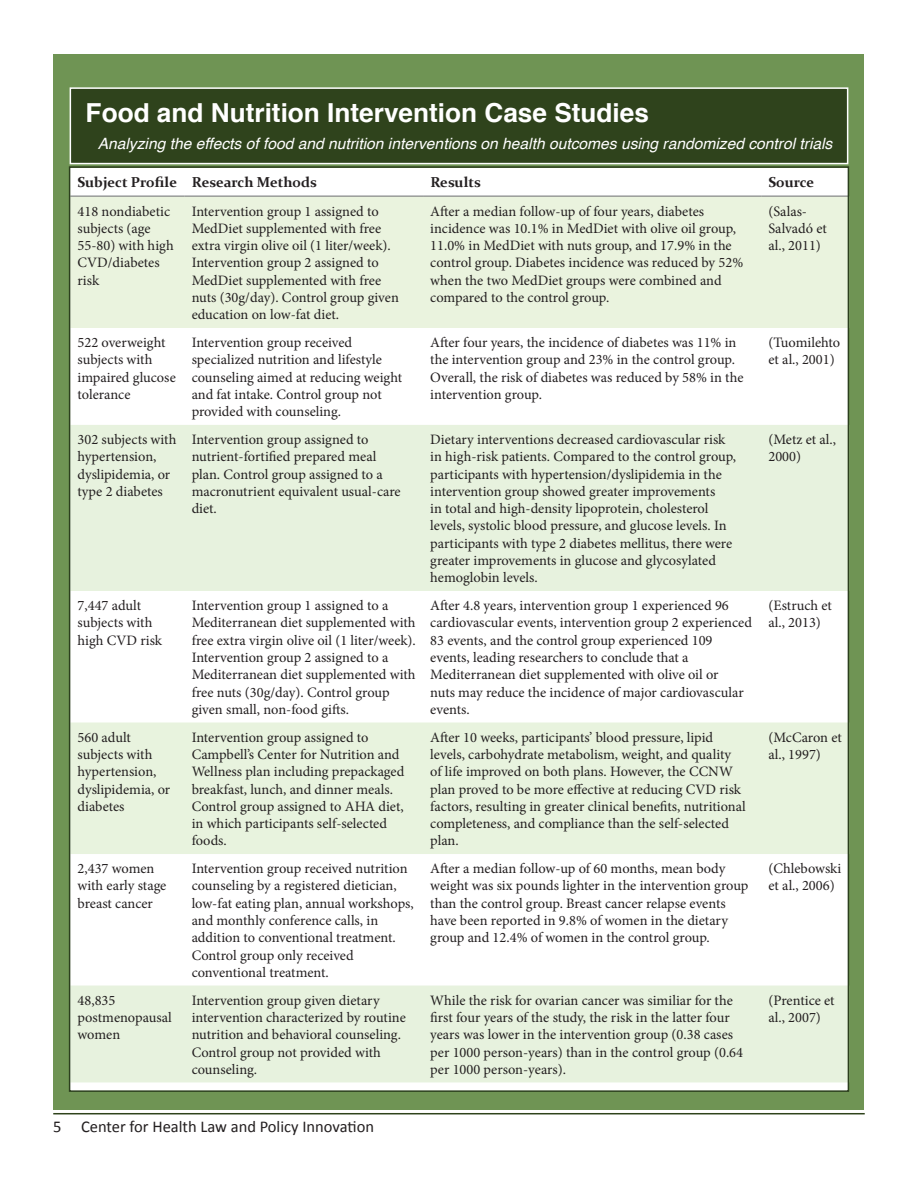
<style>
.page{position:relative;width:918px;height:1188px;background:#fff}
.page>*{position:absolute;margin:0;border:0;box-sizing:border-box;transform-origin:0 0}
.t1{font:700 26.25px "Helvetica";color:#fff}
.t2{font:16.5px "Calibri";color:#231f20}
.t3{font:italic 15.6px "Helvetica";color:#fff}
.t4{font:14.4px/17.2px "Minion Pro";color:#231f20}
.t5{font:700 14.4px "Constantia";color:#231f20}
</style>
<div class="page">
<hr style="left:53px;top:1113px;width:812px;height:1px;background:#2f431c">
<div style="left:53px;top:54px;width:811px;height:1056px;background:#6f9454"></div>
<div style="left:70px;top:88px;width:778px;height:76px;background:#2f431c"></div>
<div style="left:70px;top:87px;width:778px;height:77px;border:2px solid #fff"></div>
<div style="left:70px;top:168px;width:778px;height:922px;background:#fff"></div>
<div style="left:72px;top:197px;width:774px;height:131px;background:#eaf3de"></div>
<div style="left:72px;top:425px;width:774px;height:166px;background:#e7f2de"></div>
<div style="left:72px;top:723px;width:774px;height:131px;background:#e8f3de"></div>
<div style="left:72px;top:986px;width:774px;height:96px;background:#e7f2de"></div>
<hr style="left:70px;top:196px;width:114px;height:1px;background:#6c6d70">
<hr style="left:184px;top:196px;width:239px;height:1px;background:#6c6d70">
<hr style="left:423px;top:196px;width:338px;height:1px;background:#6c6d70">
<hr style="left:761px;top:196px;width:88px;height:1px;background:#6c6d70">
<h1 class="t1" style="left:86px;top:92px;width:565px">Food and Nutrition Intervention Case Studies</h1>
<p class="t3" style="left:98px;top:131px;width:736px">Analyzing the effects of food and nutrition interventions on health outcomes using randomized control trials</p>
<p class="t5" style="left:78px;top:173px;width:241px">Subject Profile Research Methods</p>
<p class="t5" style="left:430px;top:173px;width:52px">Results</p>
<p class="t5" style="left:769px;top:173px;width:47px">Source</p>
<p class="t4" style="left:78px;top:202px;width:98px">418 nondiabetic subjects (age<br>55-80) with high<br>CVD/diabetes risk</p>
<p class="t4" style="left:192px;top:202px;width:209px">Intervention group 1 assigned to MedDiet supplemented with free extra virgin olive oil (1 liter/week).<br>Intervention group 2 assigned to MedDiet supplemented with free nuts (30g/day). Control group given education on low-fat diet.</p>
<p class="t4" style="left:430px;top:202px;width:314px">After a median follow-up of four years, diabetes incidence was 10.1% in MedDiet with olive oil group, 11.0% in MedDiet with nuts group, and 17.9% in the control group. Diabetes incidence was reduced by 52% when the two MedDiet groups were combined and compared to the control group.</p>
<p class="t4" style="left:768px;top:202px;width:60px">(Salas-<br>Salvadó et al., 2011)</p>
<p class="t4" style="left:78px;top:334px;width:100px">522 overweight subjects with impaired glucose tolerance</p>
<p class="t4" style="left:192px;top:334px;width:212px">Intervention group received specialized nutrition and lifestyle counseling aimed at reducing weight and fat intake. Control group not provided with counseling.</p>
<p class="t4" style="left:430px;top:334px;width:315px">After four years, the incidence of diabetes was 11% in the intervention group and 23% in the control group.<br>Overall, the risk of diabetes was reduced by 58% in the intervention group.</p>
<p class="t4" style="left:768px;top:334px;width:73px">(Tuomilehto et al., 2001)</p>
<p class="t4" style="left:78px;top:431px;width:100px">302 subjects with hypertension, dyslipidemia, or type 2 diabetes</p>
<p class="t4" style="left:192px;top:431px;width:210px">Intervention group assigned to nutrient-fortified prepared meal plan. Control group assigned to a macronutrient equivalent usual-care diet.</p>
<p class="t4" style="left:430px;top:431px;width:307px">Dietary interventions decreased cardiovascular risk in high-risk patients. Compared to the control group, participants with hypertension/dyslipidemia in the intervention group showed greater improvements<br>in total and high-density lipoprotein, cholesterol levels, systolic blood pressure, and glucose levels. In participants with type 2 diabetes mellitus, there were greater improvements in glucose and glycosylated hemoglobin levels.</p>
<p class="t4" style="left:768px;top:431px;width:69px">(Metz et al.,<br>2000)</p>
<p class="t4" style="left:78px;top:597px;width:86px">7,447 adult subjects with high CVD risk</p>
<p class="t4" style="left:192px;top:597px;width:226px">Intervention group 1 assigned to a Mediterranean diet supplemented with free extra virgin olive oil (1 liter/week).<br>Intervention group 2 assigned to a Mediterranean diet supplemented with free nuts (30g/day). Control group given small, non-food gifts.</p>
<p class="t4" style="left:430px;top:597px;width:323px">After 4.8 years, intervention group 1 experienced 96 cardiovascular events, intervention group 2 experienced 83 events, and the control group experienced 109 events, leading researchers to conclude that a Mediterranean diet supplemented with olive oil or<br>nuts may reduce the incidence of major cardiovascular events.</p>
<p class="t4" style="left:768px;top:597px;width:65px">(Estruch et al., 2013)</p>
<p class="t4" style="left:78px;top:728px;width:94px">560 adult subjects with hypertension, dyslipidemia, or diabetes</p>
<p class="t4" style="left:192px;top:728px;width:214px">Intervention group assigned to<br>Campbell’s Center for Nutrition and<br>Wellness plan including prepackaged breakfast, lunch, and dinner meals.<br>Control group assigned to AHA diet, in which participants self-selected foods.</p>
<p class="t4" style="left:430px;top:728px;width:317px">After 10 weeks, participants’ blood pressure, lipid levels, carbohydrate metabolism, weight, and quality of life improved on both plans. However, the CCNW plan proved to be more effective at reducing CVD risk factors, resulting in greater clinical benefits, nutritional completeness, and compliance than the self-selected plan.</p>
<p class="t4" style="left:768px;top:728px;width:75px">(McCaron et al., 1997)</p>
<p class="t4" style="left:78px;top:860px;width:90px">2,437 women with early stage breast cancer</p>
<p class="t4" style="left:192px;top:860px;width:224px">Intervention group received nutrition counseling by a registered dietician, low-fat eating plan, annual workshops, and monthly conference calls, in addition to conventional treatment.<br>Control group only received conventional treatment.</p>
<p class="t4" style="left:430px;top:860px;width:320px">After a median follow-up of 60 months, mean body weight was six pounds lighter in the intervention group than the control group. Breast cancer relapse events have been reported in 9.8% of women in the dietary group and 12.4% of women in the control group.</p>
<p class="t4" style="left:768px;top:860px;width:74px">(Chlebowski et al., 2006)</p>
<p class="t4" style="left:78px;top:991px;width:96px">48,835 postmenopausal women</p>
<p class="t4" style="left:192px;top:991px;width:216px">Intervention group given dietary intervention characterized by routine nutrition and behavioral counseling.<br>Control group not provided with counseling.</p>
<p class="t4" style="left:430px;top:991px;width:314px">While the risk for ovarian cancer was similiar for the first four years of the study, the risk in the latter four years was lower in the intervention group (0.38 cases per 1000 person-years) than in the control group (0.64 per 1000 person-years).</p>
<p class="t4" style="left:768px;top:991px;width:68px">(Prentice et al., 2007)</p>
<p class="t2" style="left:53px;top:1116px;width:10px">5</p>
<p class="t2" style="left:81px;top:1116px;width:295px">Center for Health Law and Policy Innovation</p>
</div>
